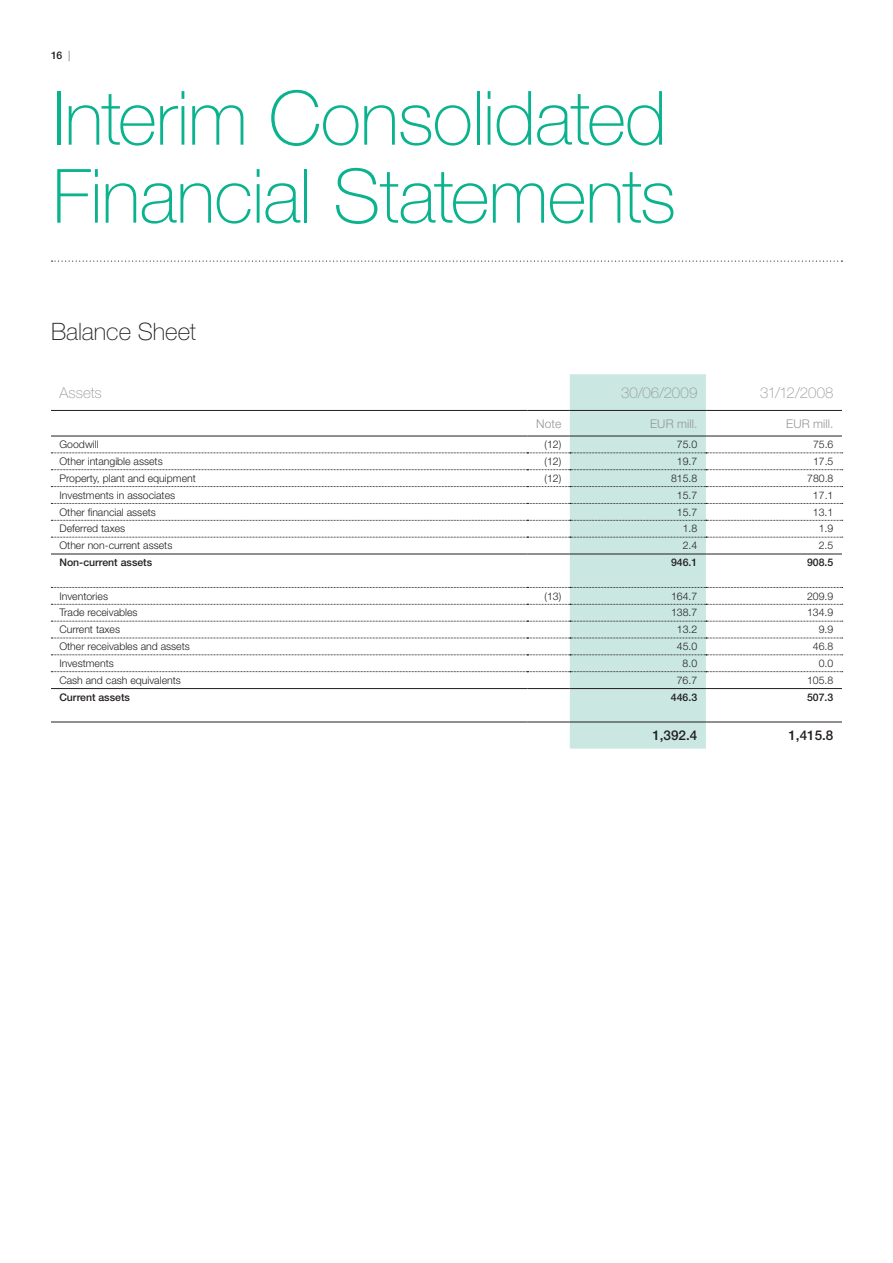
<style>
.page{position:relative;width:893px;height:1263px;background:#fff}
.page>*{position:absolute;margin:0;border:0;box-sizing:border-box;transform-origin:0 0}
.t1{font:100 75px/78px "Helvetica Neue LT Std";letter-spacing:-.015em;color:#0ab38d}
.t2{font:100 24px "Helvetica Neue LT Std";letter-spacing:-.005em;color:#231f20}
.t3{font:100 15px "Helvetica Neue LT Std";letter-spacing:.005em;color:#939598}
.t4{font:500 13.5px "Helvetica Neue LT Std";color:#231f20}
.t5{font:300 12px "Helvetica Neue LT Std";letter-spacing:.01em;color:#939598}
.t6{font:300 10.5px "Helvetica Neue LT Std";color:#231f20}
.t7{font:500 10.5px "Helvetica Neue LT Std";color:#231f20}
.s1{font-weight:100}
</style>
<div class="page">
<svg style="left:52px;top:261px;width:790px;height:1px"></svg>
<div style="left:570px;top:374px;width:136px;height:375px;background:#cae7e2"></div>
<svg style="left:51px;top:453px;width:792px;height:1px"></svg>
<svg style="left:51px;top:469px;width:792px;height:1px"></svg>
<svg style="left:51px;top:486px;width:792px;height:1px"></svg>
<svg style="left:51px;top:503px;width:792px;height:1px"></svg>
<svg style="left:51px;top:520px;width:792px;height:1px"></svg>
<svg style="left:51px;top:537px;width:792px;height:1px"></svg>
<svg style="left:51px;top:587px;width:792px;height:1px"></svg>
<svg style="left:51px;top:604px;width:792px;height:1px"></svg>
<svg style="left:51px;top:621px;width:792px;height:1px"></svg>
<svg style="left:51px;top:638px;width:792px;height:1px"></svg>
<svg style="left:51px;top:655px;width:792px;height:1px"></svg>
<svg style="left:51px;top:671px;width:792px;height:1px"></svg>
<hr style="left:51px;top:410px;width:476px;height:1px;background:#231f20">
<hr style="left:527px;top:410px;width:43px;height:1px;background:#231f20">
<hr style="left:570px;top:410px;width:136px;height:1px;background:#231f20">
<hr style="left:706px;top:410px;width:136px;height:1px;background:#231f20">
<hr style="left:51px;top:436px;width:476px;height:1px;background:#231f20">
<hr style="left:527px;top:436px;width:43px;height:1px;background:#231f20">
<hr style="left:570px;top:436px;width:136px;height:1px;background:#231f20">
<hr style="left:706px;top:436px;width:136px;height:1px;background:#231f20">
<hr style="left:51px;top:554px;width:476px;height:1px;background:#231f20">
<hr style="left:527px;top:554px;width:43px;height:1px;background:#231f20">
<hr style="left:570px;top:554px;width:136px;height:1px;background:#231f20">
<hr style="left:706px;top:554px;width:136px;height:1px;background:#231f20">
<hr style="left:51px;top:688px;width:476px;height:1px;background:#231f20">
<hr style="left:527px;top:688px;width:43px;height:1px;background:#231f20">
<hr style="left:570px;top:688px;width:136px;height:1px;background:#231f20">
<hr style="left:706px;top:688px;width:136px;height:1px;background:#231f20">
<hr style="left:51px;top:722px;width:476px;height:1px;background:#231f20">
<hr style="left:527px;top:722px;width:43px;height:1px;background:#231f20">
<hr style="left:570px;top:722px;width:136px;height:1px;background:#231f20">
<hr style="left:706px;top:722px;width:136px;height:1px;background:#231f20">
<p class="t7" style="left:51px;top:49px;width:21px">16 <span class="s1">|</span></p>
<h1 class="t1" style="left:53px;top:79px;width:625px">Interim Consolidated<br>Financial Statements</h1>
<h2 class="t2" style="left:51px;top:317px;width:146px">Balance Sheet</h2>
<h3 class="t3" style="left:60px;top:384px;width:44px">Assets</h3>
<h3 class="t3" style="left:621px;top:384px;width:78px">30/06/2009</h3>
<h3 class="t3" style="left:760px;top:384px;width:75px">31/12/2008</h3>
<p class="t5" style="left:536px;top:416px;width:26px">Note</p>
<p class="t5" style="left:650px;top:416px;width:49px">EUR mill.</p>
<p class="t5" style="left:786px;top:416px;width:49px">EUR mill.</p>
<p class="t6" style="left:60px;top:438px;width:41px">Goodwill</p>
<p class="t6" style="left:545px;top:438px;width:18px">(12)</p>
<p class="t6" style="left:677px;top:438px;width:22px">75.0</p>
<p class="t6" style="left:813px;top:438px;width:22px">75.6</p>
<p class="t6" style="left:60px;top:455px;width:105px">Other intangible assets</p>
<p class="t6" style="left:545px;top:455px;width:18px">(12)</p>
<p class="t6" style="left:677px;top:455px;width:22px">19.7</p>
<p class="t6" style="left:813px;top:455px;width:22px">17.5</p>
<p class="t6" style="left:60px;top:472px;width:138px">Property, plant and equipment</p>
<p class="t6" style="left:545px;top:472px;width:18px">(12)</p>
<p class="t6" style="left:671px;top:472px;width:28px">815.8</p>
<p class="t6" style="left:807px;top:472px;width:28px">780.8</p>
<p class="t6" style="left:59px;top:489px;width:117px">Investments in associates</p>
<p class="t6" style="left:677px;top:489px;width:22px">15.7</p>
<p class="t6" style="left:813px;top:489px;width:22px">17.1</p>
<p class="t6" style="left:59px;top:505px;width:98px">Other financial assets</p>
<p class="t6" style="left:677px;top:505px;width:22px">15.7</p>
<p class="t6" style="left:813px;top:505px;width:22px">13.1</p>
<p class="t6" style="left:59px;top:522px;width:67px">Deferred taxes</p>
<p class="t6" style="left:683px;top:522px;width:16px">1.8</p>
<p class="t6" style="left:819px;top:522px;width:16px">1.9</p>
<p class="t6" style="left:59px;top:539px;width:114px">Other non-current assets</p>
<p class="t6" style="left:683px;top:539px;width:16px">2.4</p>
<p class="t6" style="left:819px;top:539px;width:16px">2.5</p>
<p class="t7" style="left:59px;top:556px;width:94px">Non-current assets</p>
<p class="t7" style="left:671px;top:556px;width:28px">946.1</p>
<p class="t7" style="left:807px;top:556px;width:28px">908.5</p>
<p class="t6" style="left:59px;top:589px;width:50px">Inventories</p>
<p class="t6" style="left:544px;top:589px;width:18px">(13)</p>
<p class="t6" style="left:671px;top:589px;width:28px">164.7</p>
<p class="t6" style="left:807px;top:589px;width:28px">209.9</p>
<p class="t6" style="left:59px;top:606px;width:80px">Trade receivables</p>
<p class="t6" style="left:671px;top:606px;width:28px">138.7</p>
<p class="t6" style="left:807px;top:606px;width:28px">134.9</p>
<p class="t6" style="left:59px;top:623px;width:62px">Current taxes</p>
<p class="t6" style="left:677px;top:623px;width:22px">13.2</p>
<p class="t6" style="left:819px;top:623px;width:16px">9.9</p>
<p class="t6" style="left:59px;top:640px;width:132px">Other receivables and assets</p>
<p class="t6" style="left:677px;top:640px;width:22px">45.0</p>
<p class="t6" style="left:813px;top:640px;width:22px">46.8</p>
<p class="t6" style="left:59px;top:657px;width:56px">Investments</p>
<p class="t6" style="left:683px;top:657px;width:16px">8.0</p>
<p class="t6" style="left:819px;top:657px;width:16px">0.0</p>
<p class="t6" style="left:59px;top:674px;width:123px">Cash and cash equivalents</p>
<p class="t6" style="left:677px;top:674px;width:22px">76.7</p>
<p class="t6" style="left:807px;top:674px;width:28px">105.8</p>
<p class="t7" style="left:59px;top:691px;width:72px">Current assets</p>
<p class="t7" style="left:671px;top:691px;width:28px">446.3</p>
<p class="t7" style="left:807px;top:691px;width:28px">507.3</p>
<p class="t4" style="left:652px;top:727px;width:47px">1,392.4</p>
<p class="t4" style="left:788px;top:727px;width:47px">1,415.8</p>
</div>
